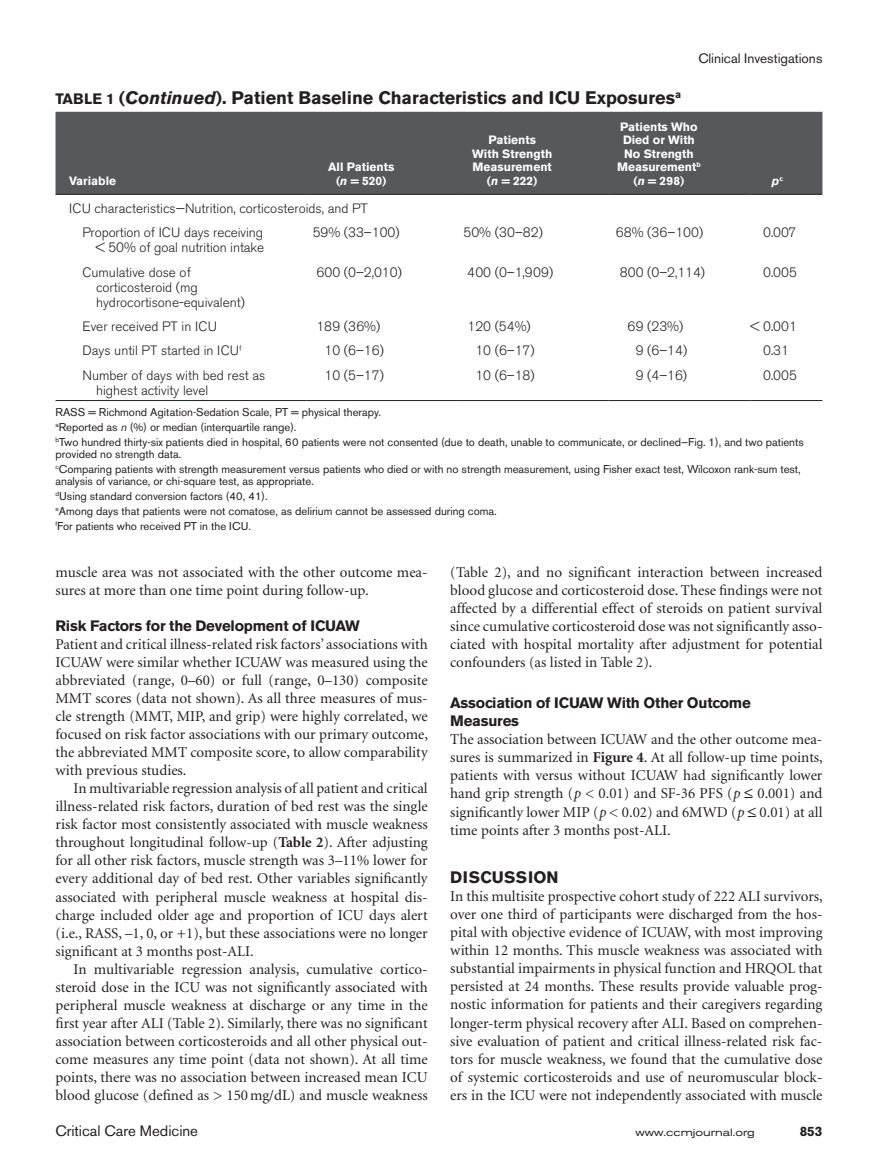
<style>
.page{position:relative;width:878px;height:1175px;background:#fff}
.page>*{position:absolute;margin:0;border:0;box-sizing:border-box;transform-origin:0 0}
.t1{font:700 18px "Akzidenz Grotesk BE";color:#231f20}
.t2{font:700 16.5px "Akzidenz Grotesk BE";letter-spacing:.02em;color:#231f20}
.t3{font:15px/18px "Minion";color:#231f20;text-align:justify}
.t4{font:700 15px/18.1px "Akzidenz Grotesk BE";letter-spacing:-.015em;color:#231f20}
.t5{font:15px "Akzidenz Grotesk BE";color:#231f20}
.t6{font:300 13.5px/15px "Akzidenz Grotesk BE";color:#231f20}
.t7{font:13.5px "Akzidenz Grotesk BE";color:#231f20}
.t8{font:700 13.5px "Akzidenz Grotesk BE";color:#231f20}
.t9{font:700 12px/13.5px "Akzidenz Grotesk BE";color:#fff;text-align:center}
.t10{font:italic 700 12px "Akzidenz Grotesk BE";color:#fff}
.t11{font:11.25px/15px "Akzidenz Grotesk BE";color:#231f20}
.t12{font:expanded 10.5px "Akzidenz Grotesk BE";color:#231f20}
.s1{font-size:15px}
.s2{font-style:italic}
.s3{font-weight:700}
.s4{font-family:"Gandhari Unicode"}
</style>
<div class="page">
<hr style="left:56px;top:400px;width:250px;height:1px;background:#231f20">
<hr style="left:306px;top:400px;width:151px;height:1px;background:#231f20">
<hr style="left:457px;top:400px;width:151px;height:1px;background:#231f20">
<hr style="left:608px;top:400px;width:142px;height:1px;background:#231f20">
<hr style="left:750px;top:400px;width:72px;height:1px;background:#231f20">
<div style="left:56px;top:112px;width:766px;height:82px;background:#57585a"></div>
<hr style="left:56px;top:194px;width:250px;height:1px;background:#231f20">
<hr style="left:306px;top:194px;width:151px;height:1px;background:#231f20">
<hr style="left:457px;top:194px;width:151px;height:1px;background:#231f20">
<hr style="left:608px;top:194px;width:142px;height:1px;background:#231f20">
<hr style="left:750px;top:194px;width:72px;height:1px;background:#231f20">
<p class="t4" style="left:56px;top:89px;width:18px">Table</p>
<p class="t1" style="left:106px;top:87px;width:576px"><span class="s1">1</span> (<span class="s2">Continued</span>). Patient Baseline Characteristics and ICU Exposures<sup>a</sup></p>
<p class="t7" style="left:698px;top:50px;width:126px">Clinical Investigations</p>
<p class="t9" style="left:69px;top:174px;width:49px">Variable</p>
<p class="t9" style="left:328px;top:160px;width:68px">All Patients (<span class="s2">n</span> = 520)</p>
<p class="t9" style="left:472px;top:133px;width:81px">Patients<br>With Strength<br>Measurement (<span class="s2">n</span> = 222)</p>
<p class="t9" style="left:617px;top:120px;width:85px">Patients Who<br>Died or With<br>No Strength<br>Measurement<sup>b </sup>(<span class="s2">n</span> = 298)</p>
<p class="t10" style="left:772px;top:173px;width:12px">p<sup>c</sup></p>
<p class="t6" style="left:82px;top:196px;width:287px;line-height:24.3px;text-indent:-13px">ICU characteristics—Nutrition, corticosteroids, and PT<br>Proportion of ICU days receiving</p>
<p class="t6" style="left:96px;top:240px;width:170px">&lt; 50% of goal nutrition intake</p>
<p class="t6" style="left:313px;top:225px;width:88px">59% (33–100)</p>
<p class="t6" style="left:463px;top:225px;width:81px">50% (30–82)</p>
<p class="t6" style="left:615px;top:225px;width:89px">68% (36–100)</p>
<p class="t6" style="left:763px;top:225px;width:35px">0.007</p>
<p class="t6" style="left:96px;top:265px;width:150px;text-indent:-14px">Cumulative dose of corticosteroid (mg hydrocortisone-equivalent)</p>
<p class="t6" style="left:316px;top:265px;width:87px">600 (0–2,010)</p>
<p class="t6" style="left:467px;top:265px;width:88px">400 (0–1,909)</p>
<p class="t6" style="left:619px;top:265px;width:87px">800 (0–2,114)</p>
<p class="t6" style="left:763px;top:265px;width:35px">0.005</p>
<p class="t6" style="left:82px;top:319px;width:136px">Ever received PT in ICU</p>
<p class="t6" style="left:316px;top:319px;width:65px">189 (36%)</p>
<p class="t6" style="left:467px;top:319px;width:65px">120 (54%)</p>
<p class="t6" style="left:627px;top:319px;width:57px">69 (23%)</p>
<p class="t6" style="left:750px;top:319px;width:48px">&lt; 0.001</p>
<p class="t6" style="left:82px;top:343px;width:161px">Days until PT started in ICU<sup>f</sup></p>
<p class="t6" style="left:324px;top:343px;width:61px">10 (6–16)</p>
<p class="t6" style="left:475px;top:343px;width:61px">10 (6–17)</p>
<p class="t6" style="left:635px;top:343px;width:53px">9 (6–14)</p>
<p class="t6" style="left:763px;top:343px;width:27px">0.31</p>
<p class="t6" style="left:96px;top:368px;width:171px;text-indent:-14px">Number of days with bed rest as highest activity level</p>
<p class="t6" style="left:324px;top:368px;width:61px">10 (5–17)</p>
<p class="t6" style="left:475px;top:368px;width:61px">10 (6–18)</p>
<p class="t6" style="left:635px;top:368px;width:53px">9 (4–16)</p>
<p class="t6" style="left:763px;top:368px;width:35px">0.005</p>
<p class="t11" style="left:56px;top:404px;width:749px">RASS = Richmond Agitation-Sedation Scale, PT = physical therapy.<br><sup>a</sup>Reported as <span class="s2">n</span> (%) or median (interquartile range).<br><sup>b</sup>Two hundred thirty-six patients died in hospital, 60 patients were not consented (due to death, unable to communicate, or declined—Fig. 1), and two patients</p>
<p class="t11" style="left:55px;top:446px;width:746px">provided no strength data.<br><sup>c</sup>Comparing patients with strength measurement versus patients who died or with no strength measurement, using Fisher exact test, Wilcoxon rank-sum test,</p>
<p class="t11" style="left:55px;top:473px;width:443px">analysis of variance, or chi-square test, as appropriate.<br><sup>d</sup>Using standard conversion factors (40, 41).<br><sup>e</sup>Among days that patients were not comatose, as delirium cannot be assessed during coma. <sup>f</sup>For patients who received PT in the ICU.</p>
<p class="t3" style="left:56px;top:563px;width:373px">muscle area was not associated with the other outcome mea&shy;sures at more than one time point during follow-up.</p>
<p class="t4" style="left:56px;top:617px;width:306px">Risk Factors for the Development of ICUAW</p>
<p class="t3" style="left:56px;top:635px;width:374px">Patient and critical illness-related risk factors’ associations with ICUAW were similar whether ICUAW was measured using the abbreviated (range, 0–60) or full (range, 0–130) composite MMT scores (data not shown). As all three measures of mus&shy;cle strength (MMT, MIP, and grip) were highly correlated, we focused on risk factor associations with our primary outcome, the abbreviated MMT composite score, to allow comparability with previous studies.</p>
<p class="t3" style="left:56px;top:780px;width:374px;text-indent:18px">In multivariable regression analysis of all patient and critical illness-related risk factors, duration of bed rest was the single risk factor most consistently associated with muscle weakness throughout longitudinal follow-up (<span class="s3">Table 2</span>). After adjusting for all other risk factors, muscle strength was 3–11% lower for every additional day of bed rest. Other variables significantly associated with peripheral muscle weakness at hospital dis&shy;charge included older age and proportion of ICU days alert (i.e., RASS, –1, 0, or +1), but these associations were no longer significant at 3 months post-ALI.</p>
<p class="t3" style="left:56px;top:960px;width:374px;text-indent:18px">In multivariable regression analysis, cumulative cortico&shy;steroid dose in the ICU was not significantly associated with peripheral muscle weakness at discharge or any time in the first year after ALI (Table 2). Similarly, there was no significant association between corticosteroids and all other physical out&shy;come measures any time point (data not shown). At all time points, there was no association between increased mean ICU blood glucose (defined as &gt; 150mg/dL) and muscle weakness</p>
<p class="t3" style="left:450px;top:563px;width:374px">(Table 2), and no significant interaction between increased blood glucose and corticosteroid dose. These findings were not affected by a differential effect of steroids on patient survival since cumulative corticosteroid dose was not significantly asso&shy;ciated with hospital mortality after adjustment for potential confounders (as listed in Table 2).</p>
<p class="t4" style="left:450px;top:693px;width:302px">Association of ICUAW With Other Outcome<br>Measures</p>
<p class="t3" style="left:450px;top:730px;width:374px">The association between ICUAW and the other outcome mea&shy;sures is summarized in <span class="s3">Figure 4</span>. At all follow-up time points, patients with versus without ICUAW had significantly lower hand grip strength (<span class="s2">p</span> &lt; 0.01) and SF-36 PFS (<span class="s2">p</span> <span class="s4">≤</span> 0.001) and significantly lower MIP (<span class="s2">p</span> &lt; 0.02) and 6MWD (<span class="s2">p</span> <span class="s4">≤</span> 0.01) at all time points after 3 months post-ALI.</p>
<p class="t2" style="left:450px;top:867px;width:110px">DISCUSSION</p>
<p class="t3" style="left:450px;top:887px;width:374px">In this multisite prospective cohort study of 222 ALI survivors, over one third of participants were discharged from the hos&shy;pital with objective evidence of ICUAW, with most improving within 12 months. This muscle weakness was associated with substantial impairments in physical function and HRQOL that persisted at 24 months. These results provide valuable prog&shy;nostic information for patients and their caregivers regarding longer-term physical recovery after ALI. Based on comprehen&shy;sive evaluation of patient and critical illness-related risk fac&shy;tors for muscle weakness, we found that the cumulative dose of systemic corticosteroids and use of neuromuscular block&shy;ers in the ICU were not independently associated with muscle</p>
<p class="t5" style="left:56px;top:1121px;width:144px">Critical Care Medicine</p>
<p class="t12" style="left:635px;top:1126px;width:121px">www.ccmjournal.org</p>
<p class="t8" style="left:799px;top:1123px;width:24px">853</p>
</div>
